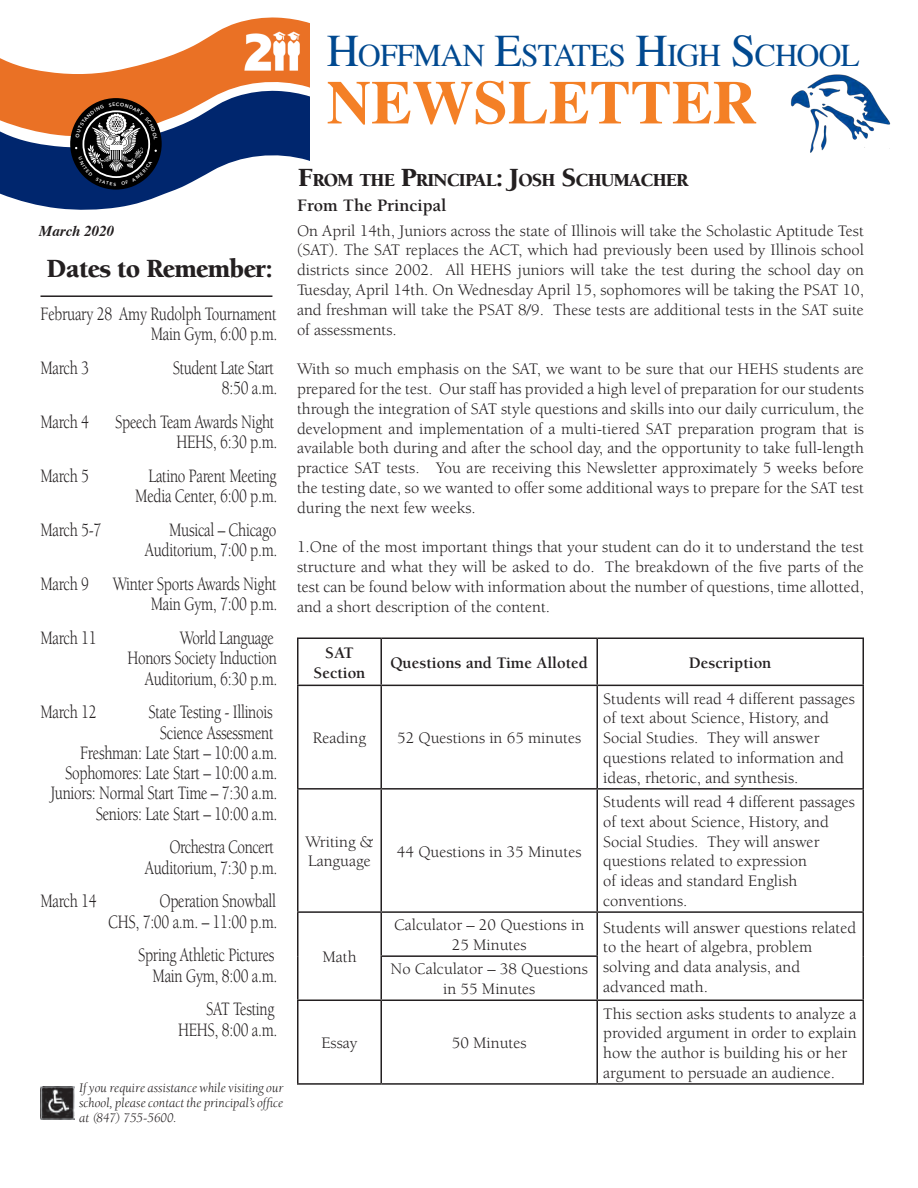
<style>
.page{position:relative;width:918px;height:1188px;background:#fff}
.page>*{position:absolute;margin:0;border:0;box-sizing:border-box;transform-origin:0 0}
.t1{font:700 61.5px "Times";color:#f48026}
.t2{font:31.5px "Times";letter-spacing:-.03em;color:#014990}
.t3{font:900 27px "Berkeley";letter-spacing:-.03em;color:#231f20}
.t4{font:19.5px/20.2px "Berkeley";letter-spacing:-.02em;color:#231f20;text-align:right;scale:.78 1}
.t5{font:900 18.9px "Berkeley";letter-spacing:-.045em;color:#231f20}
.t6{font:700 18px "Berkeley";color:#231f20}
.t7{font:16.5px/19.8px "Berkeley";color:#231f20}
.t8{font:700 16.5px/19.8px "Berkeley";color:#231f20;text-align:center}
.t9{font:italic 700 15px "Times";color:#231f20}
.t10{font:italic 13.5px/15px "Berkeley";color:#231f20;text-align:justify}
.s1{font-size:45px}
.s2{font-size:27px}
</style>
<div class="page">
<hr style="left:40px;top:295px;width:232px;height:2px;background:#231f20">
<hr style="left:297px;top:638px;width:84px;height:1px;background:#231f20">
<hr style="left:297px;top:639px;width:1px;height:46px;background:#231f20">
<hr style="left:381px;top:638px;width:216px;height:1px;background:#231f20">
<hr style="left:380px;top:639px;width:2px;height:46px;background:#231f20">
<hr style="left:597px;top:638px;width:267px;height:1px;background:#231f20">
<hr style="left:596px;top:639px;width:2px;height:46px;background:#231f20">
<hr style="left:862px;top:639px;width:2px;height:46px;background:#231f20">
<hr style="left:297px;top:685px;width:84px;height:1px;background:#231f20">
<hr style="left:297px;top:686px;width:1px;height:102px;background:#231f20">
<hr style="left:381px;top:685px;width:216px;height:1px;background:#231f20">
<hr style="left:380px;top:686px;width:2px;height:102px;background:#231f20">
<hr style="left:597px;top:685px;width:267px;height:1px;background:#231f20">
<hr style="left:596px;top:686px;width:2px;height:102px;background:#231f20">
<hr style="left:862px;top:686px;width:2px;height:102px;background:#231f20">
<hr style="left:297px;top:788px;width:84px;height:2px;background:#231f20">
<hr style="left:297px;top:790px;width:1px;height:121px;background:#231f20">
<hr style="left:381px;top:788px;width:216px;height:2px;background:#231f20">
<hr style="left:380px;top:790px;width:2px;height:121px;background:#231f20">
<hr style="left:597px;top:788px;width:267px;height:2px;background:#231f20">
<hr style="left:596px;top:790px;width:2px;height:121px;background:#231f20">
<hr style="left:862px;top:790px;width:2px;height:121px;background:#231f20">
<hr style="left:297px;top:911px;width:84px;height:2px;background:#231f20">
<hr style="left:297px;top:913px;width:1px;height:43px;background:#231f20">
<hr style="left:381px;top:911px;width:216px;height:2px;background:#231f20">
<hr style="left:380px;top:913px;width:2px;height:42px;background:#231f20">
<hr style="left:597px;top:911px;width:267px;height:2px;background:#231f20">
<hr style="left:596px;top:913px;width:2px;height:42px;background:#231f20">
<hr style="left:862px;top:913px;width:2px;height:43px;background:#231f20">
<hr style="left:297px;top:956px;width:1px;height:44px;background:#231f20">
<hr style="left:380px;top:955px;width:218px;height:2px;background:#231f20">
<hr style="left:380px;top:957px;width:2px;height:43px;background:#231f20">
<hr style="left:596px;top:957px;width:2px;height:43px;background:#231f20">
<hr style="left:862px;top:956px;width:2px;height:44px;background:#231f20">
<hr style="left:297px;top:1000px;width:84px;height:1px;background:#231f20">
<hr style="left:297px;top:1001px;width:1px;height:82px;background:#231f20">
<hr style="left:381px;top:1000px;width:216px;height:1px;background:#231f20">
<hr style="left:380px;top:1001px;width:2px;height:82px;background:#231f20">
<hr style="left:597px;top:1000px;width:267px;height:1px;background:#231f20">
<hr style="left:596px;top:1001px;width:2px;height:82px;background:#231f20">
<hr style="left:862px;top:1001px;width:2px;height:82px;background:#231f20">
<hr style="left:297px;top:1083px;width:84px;height:2px;background:#231f20">
<hr style="left:381px;top:1083px;width:216px;height:2px;background:#231f20">
<hr style="left:597px;top:1083px;width:267px;height:2px;background:#231f20">
<img style="left:790px;top:74px;width:101px;height:79px">
<img style="left:40px;top:1087px;width:35px;height:33px">
<svg style="left:0;top:17px;width:310px;height:193px"></svg>
<h1 class="t2" style="left:327px;top:26px;width:535px"><span class="s1">H</span>OFFMAN <span class="s1">E</span>STATES <span class="s1">H</span>IGH <span class="s1">S</span>CHOOL</h1>
<p class="t1" style="left:327px;top:44px;width:432px">NEWSLETTER</p>
<p class="t9" style="left:39px;top:217px;width:77px">March 2020</p>
<h2 class="t3" style="left:47px;top:254px;width:228px">Dates to Remember:</h2>
<p class="t4" style="left:40px;top:304px;width:305px">February 28 Amy Rudolph Tournament<br>Main Gym, 6:00 p.m.</p>
<p class="t4" style="left:40px;top:358px;width:64px">March 3</p>
<p class="t4" style="left:173px;top:358px;width:131px">Student Late Start</p>
<p class="t4" style="left:222px;top:379px;width:73px">8:50 a.m.</p>
<p class="t4" style="left:40px;top:412px;width:64px">March 4</p>
<p class="t4" style="left:115px;top:412px;width:210px">Speech Team Awards Night<br>HEHS, 6:30 p.m.</p>
<p class="t4" style="left:40px;top:466px;width:64px">March 5</p>
<p class="t4" style="left:135px;top:466px;width:184px">Latino Parent Meeting<br>Media Center, 6:00 p.m.</p>
<p class="t4" style="left:40px;top:520px;width:80px">March 5-7</p>
<p class="t4" style="left:145px;top:520px;width:172px">Musical – Chicago<br>Auditorium, 7:00 p.m.</p>
<p class="t4" style="left:40px;top:574px;width:305px">March 9 Winter Sports Awards Night<br>Main Gym, 7:00 p.m.</p>
<p class="t4" style="left:40px;top:628px;width:74px">March 11</p>
<p class="t4" style="left:127px;top:628px;width:194px">World Language<br>Honors Society Induction<br>Auditorium, 6:30 p.m.</p>
<p class="t4" style="left:40px;top:702px;width:74px">March 12</p>
<p class="t4" style="left:149px;top:702px;width:161px">State Testing - Illinois</p>
<p class="t4" style="left:50px;top:723px;width:293px">Science Assessment<br>Freshman: Late Start – 10:00 a.m.<br>Sophomores: Late Start – 10:00 a.m.<br>Juniors: Normal Start Time – 7:30 a.m.<br>Seniors: Late Start – 10:00 a.m.</p>
<p class="t4" style="left:145px;top:837px;width:172px">Orchestra Concert<br>Auditorium, 7:30 p.m.</p>
<p class="t4" style="left:40px;top:891px;width:74px">March 14</p>
<p class="t4" style="left:108px;top:891px;width:218px">Operation Snowball<br>CHS, 7:00 a.m. – 11:00 p.m.</p>
<p class="t4" style="left:138px;top:945px;width:180px">Spring Athletic Pictures<br>Main Gym, 8:00 a.m.</p>
<p class="t4" style="left:178px;top:999px;width:129px">SAT Testing<br>HEHS, 8:00 a.m.</p>
<p class="t10" style="left:79px;top:1081px;width:206px">Ifyou require assistance while visiting our school, please contact the principal’s offce at (847) 755-5600.</p>
<h1 class="t5" style="left:298px;top:170px;width:392px"><span class="s2">F</span>ROM THE <span class="s2">P</span>RINCIPAL<span class="s2">: J</span>OSH <span class="s2">S</span>CHUMACHER</h1>
<p class="t6" style="left:297px;top:196px;width:151px">From The Principal</p>
<p class="t7" style="left:297px;top:221px;width:568px">On April 14th, Juniors across the state of Illinois will take the Scholastic Aptitude Test</p>
<p class="t7" style="left:297px;top:241px;width:569px;text-align:justify">(SAT). The SAT replaces the ACT, which had previously been used by Illinois school districts since 2002. All HEHS juniors will take the test during the school day on Tuesday, April 14th. On Wednesday April 15, sophomores will be taking the PSAT 10, and freshman will take the PSAT 8/9. These tests are additional tests in the SAT suite of assessments.</p>
<p class="t7" style="left:297px;top:359px;width:569px;text-align:justify">With so much emphasis on the SAT, we want to be sure that our HEHS students are prepared for the test. Our staff has provided a high level of preparation for our students through the integration of SAT style questions and skills into our daily curriculum, the development and implementation of a multi-tiered SAT preparation program that is available both during and after the school day, and the opportunity to take full-length practice SAT tests. You are receiving this Newsletter approximately 5 weeks before the testing date, so we wanted to offer some additional ways to prepare for the SAT test during the next few weeks.</p>
<p class="t7" style="left:297px;top:538px;width:568px;text-align:justify">1.One of the most important things that your student can do it to understand the test structure and what they will be asked to do. The breakdown of the fve parts of the test can be found below with information about the number of questions, time allotted, and a short description of the content.</p>
<p class="t8" style="left:314px;top:643px;width:53px">SAT<br>Section</p>
<p class="t8" style="left:390px;top:653px;width:199px">Questions and Time Alloted</p>
<p class="t8" style="left:689px;top:653px;width:84px">Description</p>
<p class="t7" style="left:313px;top:728px;width:55px">Reading</p>
<p class="t7" style="left:397px;top:728px;width:186px">52 Questions in 65 minutes</p>
<p class="t7" style="left:306px;top:832px;width:69px">Writing &amp;<br>Language</p>
<p class="t7" style="left:397px;top:842px;width:186px">44 Questions in 35 Minutes</p>
<p class="t7" style="left:603px;top:689px;width:253px">Students will read 4 different passages of text about Science, History, and Social Studies. They will answer questions related to information and ideas, rhetoric, and synthesis.</p>
<p class="t7" style="left:603px;top:792px;width:253px">Students will read 4 different passages of text about Science, History, and<br>Social Studies. They will answer questions related to expression<br>of ideas and standard English conventions.</p>
<p class="t7" style="left:322px;top:948px;width:36px">Math</p>
<p class="t7" style="left:394px;top:916px;width:192px;text-align:center">Calculator – 20 Questions in<br>25 Minutes</p>
<p class="t7" style="left:603px;top:918px;width:255px">Students will answer questions related to the heart of algebra, problem solving and data analysis, and advanced math.</p>
<p class="t7" style="left:391px;top:960px;width:199px;text-align:center">No Calculator – 38 Questions in 55 Minutes</p>
<p class="t7" style="left:321px;top:1033px;width:38px">Essay</p>
<p class="t7" style="left:452px;top:1033px;width:76px">50 Minutes</p>
<p class="t7" style="left:603px;top:1004px;width:255px">This section asks students to analyze a provided argument in order to explain how the author is building his or her argument to persuade an audience.</p>
</div>
